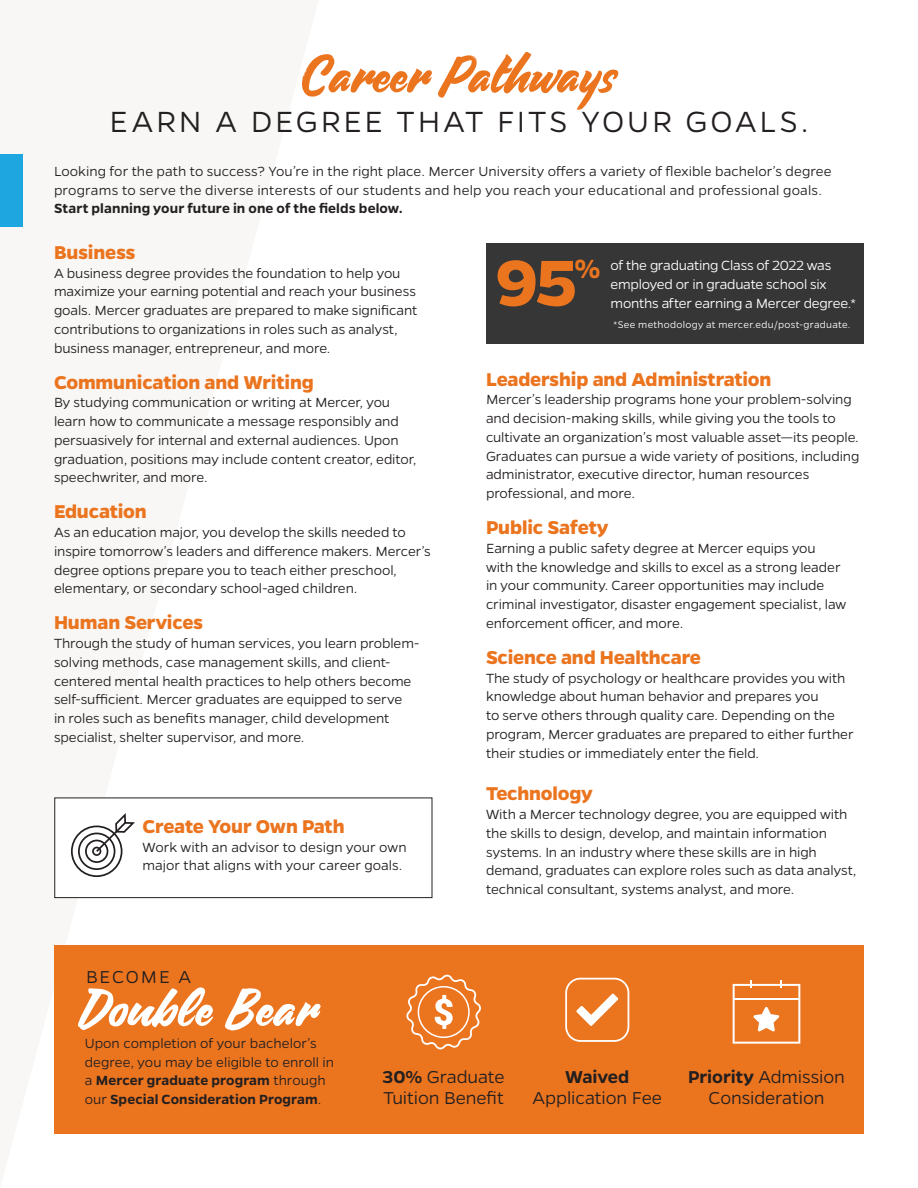
<style>
.page{position:relative;width:918px;height:1188px;background:#fff}
.page>*{position:absolute;margin:0;border:0;box-sizing:border-box;transform-origin:0 0}
.t1{font:700 73.5px "Gentona";color:#eb741f}
.t2{font:51px "Carosello";letter-spacing:-.005em;color:#eb741f}
.t3{font:51px "Carosello";letter-spacing:.02em;color:#fff}
.t4{font:300 33px "Gentona";letter-spacing:.095em;color:#231f20}
.t5{font:700 29.7px "Gentona";color:#eb741f}
.t6{font:700 21px "Gentona";letter-spacing:-.01em;color:#eb741f}
.t7{font:300 19.5px/21px "Gentona";letter-spacing:-.005em;color:#231f20}
.t8{font:600 19.5px "Gentona";letter-spacing:-.005em;color:#231f20}
.t9{font:300 15px/18.8px "Gentona";letter-spacing:-.005em;color:#231f20}
.t10{font:300 15px/18.8px "Gentona";letter-spacing:-.015em;color:#fff}
.t11{font:600 15px "Gentona";letter-spacing:.01em;color:#231f20}
.t12{font:300 10.8px "Gentona";letter-spacing:.025em;color:#fff}
.s1{font-weight:600}
</style>
<div class="page">
<div style="left:0;top:154px;width:23px;height:73px;background:#1da6df"></div>
<div style="left:54px;top:798px;width:378px;height:100px;border:1px solid #231f20"></div>
<svg style="left:71px;top:813px;width:64px;height:64px"></svg>
<div style="left:486px;top:243px;width:378px;height:101px;background:#363636"></div>
<div style="left:54px;top:945px;width:810px;height:189px;background:#eb741f"></div>
<svg style="left:406px;top:974px;width:75px;height:76px"></svg>
<div style="left:565px;top:978px;width:64px;height:64px;border:2px solid #fff;border-radius:14px"></div>
<svg style="left:576px;top:993px;width:42px;height:33px"></svg>
<svg style="left:733px;top:980px;width:67px;height:64px"></svg>
<hr style="left:734px;top:998px;width:66px;height:2px;background:#fff">
<h2 class="t2" style="left:303px;top:40px;width:314px">Career Pathways</h2>
<h3 class="t4" style="left:110px;top:103px;width:701px">EARN A DEGREE THAT FITS YOUR GOALS.</h3>
<p class="t9" style="left:54px;top:162px;width:779px">Looking for the path to success? You’re in the right place. Mercer University offers a variety of flexible bachelor’s degree programs to serve the diverse interests of our students and help you reach your educational and professional goals.</p>
<p class="t11" style="left:54px;top:200px;width:350px">Start planning your future in one of the fields below.</p>
<h3 class="t6" style="left:54px;top:240px;width:83px">Business</h3>
<p class="t9" style="left:54px;top:263px;width:365px">A business degree provides the foundation to help you maximize your earning potential and reach your business goals. Mercer graduates are prepared to make significant contributions to organizations in roles such as analyst, business manager, entrepreneur, and more.</p>
<h3 class="t6" style="left:54px;top:370px;width:261px">Communication and Writing</h3>
<p class="t9" style="left:54px;top:393px;width:364px">By studying communication or writing at Mercer, you learn how to communicate a message responsibly and persuasively for internal and external audiences. Upon graduation, positions may include content creator, editor, speechwriter, and more.</p>
<h3 class="t6" style="left:54px;top:499px;width:94px">Education</h3>
<p class="t9" style="left:54px;top:523px;width:378px">As an education major, you develop the skills needed to inspire tomorrow’s leaders and difference makers. Mercer’s degree options prepare you to teach either preschool, elementary, or secondary school-aged children.</p>
<h3 class="t6" style="left:54px;top:610px;width:151px">Human Services</h3>
<p class="t9" style="left:54px;top:634px;width:367px">Through the study of human services, you learn problem&shy;solving methods, case management skills, and client&shy;centered mental health practices to help others become self-sufficient. Mercer graduates are equipped to serve<br>in roles such as benefits manager, child development specialist, shelter supervisor, and more.</p>
<h3 class="t6" style="left:142px;top:814px;width:204px">Create Your Own Path</h3>
<p class="t9" style="left:142px;top:837px;width:266px">Work with an advisor to design your own major that aligns with your career goals.</p>
<h3 class="t5" style="left:574px;top:252px;width:28px">%</h3>
<h1 class="t1" style="left:496px;top:240px;width:83px">95</h1>
<p class="t10" style="left:611px;top:256px;width:222px">of the graduating Class of 2022 was employed or in graduate school six</p>
<p class="t10" style="left:611px;top:293px;width:247px">months after earning a Mercer degree.*</p>
<p class="t12" style="left:613px;top:319px;width:239px">*See methodology at mercer.edu/post-graduate.</p>
<h3 class="t6" style="left:486px;top:367px;width:287px">Leadership and Administration</h3>
<p class="t9" style="left:486px;top:390px;width:375px">Mercer’s leadership programs hone your problem-solving and decision-making skills, while giving you the tools to cultivate an organization’s most valuable asset—its people.<br>Graduates can pursue a wide variety of positions, including administrator, executive director, human resources professional, and more.</p>
<h3 class="t6" style="left:486px;top:515px;width:124px">Public Safety</h3>
<p class="t9" style="left:486px;top:539px;width:362px">Earning a public safety degree at Mercer equips you with the knowledge and skills to excel as a strong leader in your community. Career opportunities may include criminal investigator, disaster engagement specialist, law enforcement officer, and more.</p>
<h3 class="t6" style="left:486px;top:645px;width:217px">Science and Healthcare</h3>
<p class="t9" style="left:486px;top:668px;width:369px">The study of psychology or healthcare provides you with knowledge about human behavior and prepares you<br>to serve others through quality care. Depending on the program, Mercer graduates are prepared to either further their studies or immediately enter the field.</p>
<h3 class="t6" style="left:486px;top:782px;width:108px">Technology</h3>
<p class="t9" style="left:486px;top:805px;width:372px">With a Mercer technology degree, you are equipped with the skills to design, develop, and maintain information systems. In an industry where these skills are in high demand, graduates can explore roles such as data analyst, technical consultant, systems analyst, and more.</p>
<h3 class="t7" style="left:86px;top:966px;width:107px">BECOME A</h3>
<h2 class="t3" style="left:80px;top:973px;width:239px">Double Bear</h2>
<p class="t9" style="left:85px;top:1033px;width:251px">Upon completion of your bachelor’s degree, you may be eligible to enroll in a <span class="s1">Mercer graduate program</span> through our <span class="s1">Special Consideration Program</span>.</p>
<h3 class="t7" style="left:383px;top:1066px;width:124px"><span class="s1">30%</span> Graduate<br>Tuition Benefit</h3>
<h3 class="t8" style="left:565px;top:1065px;width:66px">Waived</h3>
<h3 class="t7" style="left:533px;top:1087px;width:131px">Application Fee</h3>
<h3 class="t7" style="left:688px;top:1066px;width:158px;text-align:center"><span class="s1">Priority</span> Admission<br>Consideration</h3>
</div>
